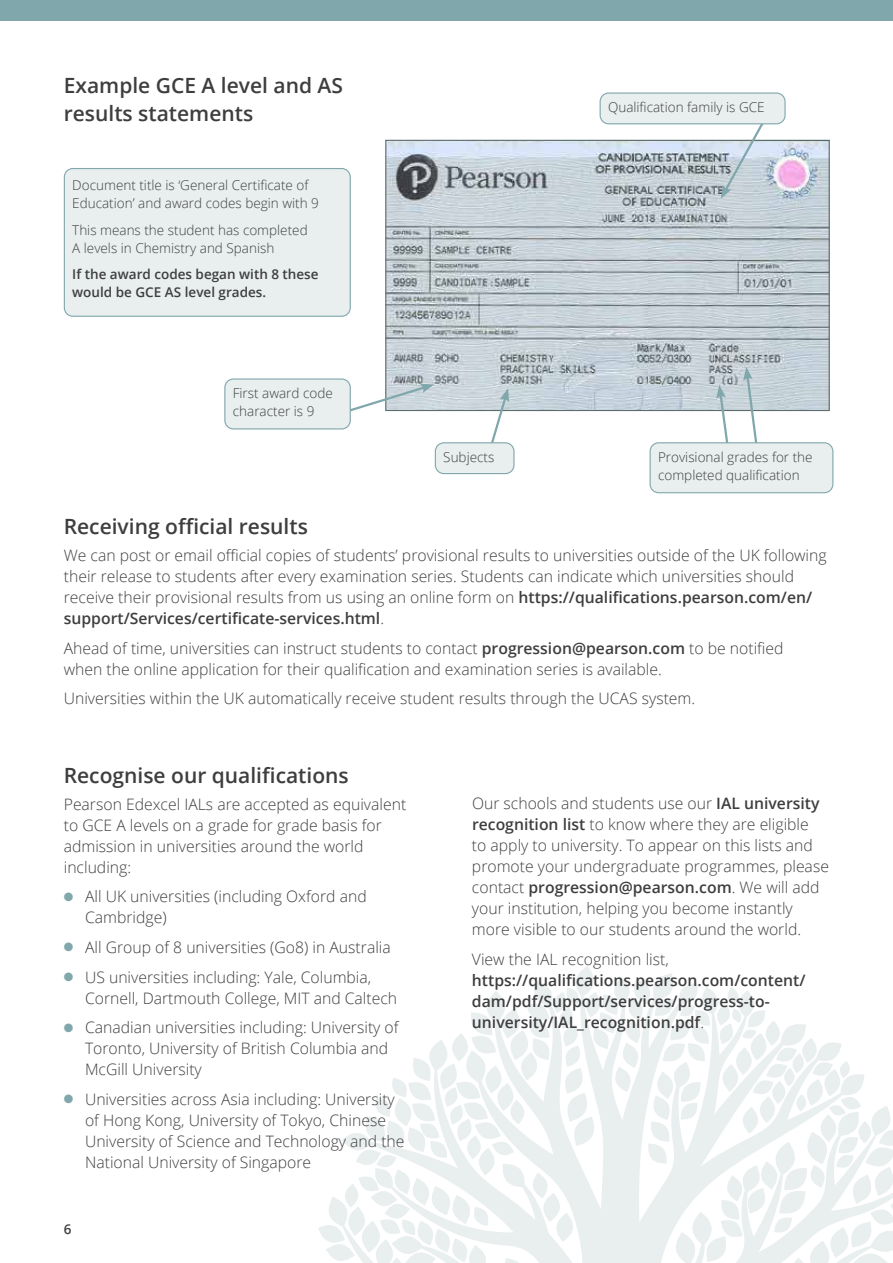
<style>
.page{position:relative;width:893px;height:1263px;background:#fff}
.page>*{position:absolute;margin:0;border:0;box-sizing:border-box;transform-origin:0 0}
.t1{font:600 21px/28.5px "Open Sans";color:#3e3e3f}
.t2{font:300 15.75px/21px "Open Sans";color:#3e3e3f}
.t3{font:600 15.75px/21px "Open Sans";color:#3e3e3f}
.t4{font:300 13.5px/18px "Open Sans";color:#3e3e3f}
.t5{font:600 13.5px/18px "Open Sans";color:#3e3e3f}
.s1{font-weight:600}
.s2{color:#80a7ab}
.s3{font-weight:300}
</style>
<div class="page">
<img style="left:387px;top:142px;width:441px;height:267px">
<div style="left:385px;top:140px;width:445px;height:271px;border:1px solid #5c6d70"></div>
<svg style="left:318px;top:966px;width:575px;height:297px"></svg>
<div style="left:0;top:0;width:893px;height:20px;background:#80a7ab"></div>
<svg style="left:743px;top:367px;width:16px;height:75px"></svg>
<svg style="left:716px;top:385px;width:16px;height:57px"></svg>
<svg style="left:487px;top:388px;width:22px;height:55px"></svg>
<svg style="left:351px;top:384px;width:83px;height:28px"></svg>
<svg style="left:721px;top:124px;width:47px;height:75px"></svg>
<div style="left:600px;top:93px;width:185px;height:31px;background:#e9eeef;border-radius:9px"></div>
<div style="left:600px;top:92px;width:186px;height:32px;border:1px solid #80a7ab;border-radius:9px"></div>
<div style="left:650px;top:443px;width:183px;height:50px;background:#e9eeef;border-radius:9px"></div>
<div style="left:649px;top:442px;width:184px;height:51px;border:1px solid #80a7ab;border-radius:9px"></div>
<div style="left:225px;top:379px;width:125px;height:50px;background:#e9eeef;border-radius:9px"></div>
<div style="left:224px;top:378px;width:127px;height:51px;border:1px solid #80a7ab;border-radius:9px"></div>
<div style="left:435px;top:443px;width:79px;height:31px;background:#e9eeef;border-radius:9px"></div>
<div style="left:435px;top:442px;width:79px;height:32px;border:1px solid #80a7ab;border-radius:9px"></div>
<div style="left:64px;top:169px;width:286px;height:147px;background:#e9eeef;border-radius:9px"></div>
<div style="left:64px;top:168px;width:287px;height:149px;border:1px solid #80a7ab;border-radius:9px"></div>
<h1 class="t1" style="left:64px;top:70px;width:281px">Example GCE A level and AS results statements</h1>
<p class="t4" style="left:72px;top:176px;width:248px">Document title is ‘General Certificate of<br>Education’ and award codes begin with 9</p>
<p class="t4" style="left:72px;top:220px;width:237px">This means the student has completed<br>A levels in Chemistry and Spanish</p>
<p class="t5" style="left:72px;top:265px;width:248px">If the award codes began with 8 these would be GCE AS level grades.</p>
<p class="t4" style="left:233px;top:384px;width:102px">First award code character is 9</p>
<p class="t4" style="left:443px;top:448px;width:53px">Subjects</p>
<p class="t4" style="left:608px;top:98px;width:158px">Qualification family is GCE</p>
<p class="t4" style="left:658px;top:448px;width:156px">Provisional grades for the completed qualification</p>
<h1 class="t1" style="left:64px;top:511px;width:246px">Receiving official results</h1>
<p class="t2" style="left:64px;top:544px;width:764px">We can post or email official copies of students’ provisional results to universities outside of the UK following their release to students after every examination series. Students can indicate which universities should receive their provisional results from us using an online form on <span class="s1">https://qualifications.pearson.com/en/ support/Services/certificate-services.html</span>.</p>
<p class="t2" style="left:64px;top:637px;width:721px">Ahead of time, universities can instruct students to contact <span class="s1">progression@pearson.com</span> to be notified when the online application for their qualification and examination series is available.</p>
<p class="t2" style="left:64px;top:687px;width:633px">Universities within the UK automatically receive student results through the UCAS system.</p>
<h1 class="t1" style="left:64px;top:760px;width:286px">Recognise our qualifications</h1>
<p class="t2" style="left:64px;top:793px;width:344px">Pearson Edexcel IALs are accepted as equivalent to GCE A levels on a grade for grade basis for admission in universities around the world including:</p>
<p class="t2" style="left:85px;top:886px;width:283px;text-indent:-21px"><span class="s2">●</span> All UK universities (including Oxford and<br>Cambridge)</p>
<p class="t2" style="left:64px;top:936px;width:329px"><span class="s2">●</span> All Group of 8 universities (Go8) in Australia</p>
<p class="t2" style="left:85px;top:966px;width:314px;text-indent:-21px"><span class="s2">●</span> US universities including: Yale, Columbia,<br>Cornell, Dartmouth College, MIT and Caltech</p>
<p class="t2" style="left:85px;top:1016px;width:315px;text-indent:-21px"><span class="s2">●</span> Canadian universities including: University of<br>Toronto, University of British Columbia and<br>McGill University</p>
<p class="t2" style="left:85px;top:1088px;width:321px;text-indent:-21px"><span class="s2">●</span> Universities across Asia including: University of Hong Kong, University of Tokyo, Chinese University of Science and Technology and the National University of Singapore</p>
<p class="t5" style="left:64px;top:1220px;width:9px">6</p>
<p class="t2" style="left:472px;top:793px;width:358px">Our schools and students use our <span class="s1">IAL university recognition list</span> to know where they are eligible<br>to apply to university. To appear on this lists and promote your undergraduate programmes, please contact <span class="s1">progression@pearson.com</span>. We will add your institution, helping you become instantly more visible to our students around the world.</p>
<p class="t2" style="left:472px;top:948px;width:198px">View the IAL recognition list,</p>
<p class="t3" style="left:472px;top:969px;width:335px">https://qualifications.pearson.com/content/ dam/pdf/Support/services/progress-to&shy;university/IAL_recognition.pdf<span class="s3">.</span></p>
</div>
